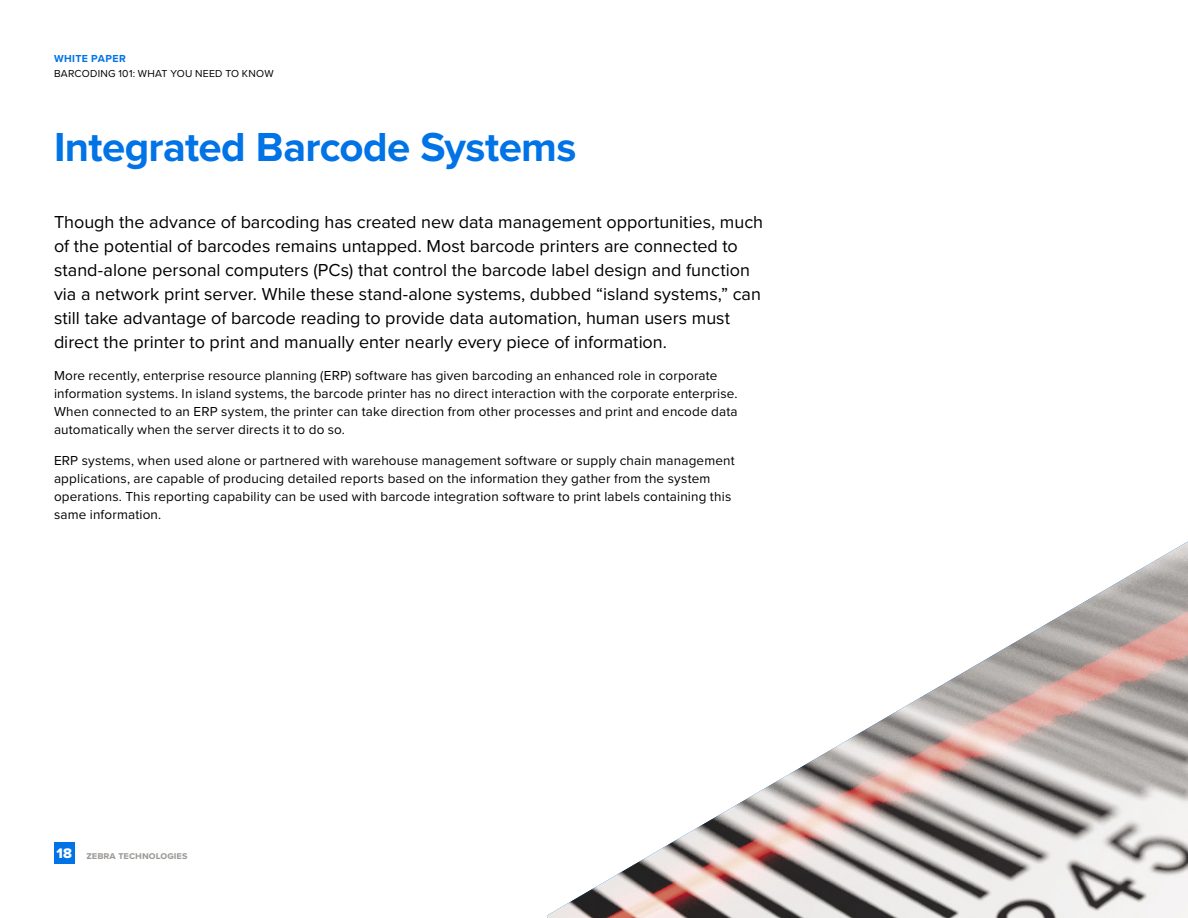
<style>
.page{position:relative;width:1188px;height:918px;background:#fff}
.page>*{position:absolute;margin:0;border:0;box-sizing:border-box;transform-origin:0 0}
.t1{font:700 42px "Proxima Nova";letter-spacing:-.015em;color:#0073e6}
.t2{font:18px/24px "Proxima Nova";color:#000}
.t3{font:14.4px "Proxima Nova Extrabld";color:#fff}
.t4{font:13.5px/18px "Proxima Nova";letter-spacing:.01em;color:#000}
.t5{font:10.5px "Proxima Nova";letter-spacing:.025em;color:#000}
.t6{font:700 10.5px "Proxima Nova";color:#9e9b98}
.t7{font:700 10.5px "Proxima Nova";letter-spacing:.04em;color:#0073e6}
</style>
<div class="page">
<div style="left:54px;top:842px;width:20px;height:22px;background:#0073e6"></div>
<img style="left:547px;top:541px;width:641px;height:377px">
<p class="t7" style="left:54px;top:51px;width:73px">WHITE PAPER</p>
<p class="t5" style="left:54px;top:65px;width:221px">BARCODING 101: WHAT YOU NEED TO KNOW</p>
<h1 class="t1" style="left:54px;top:115px;width:524px">Integrated Barcode Systems</h1>
<p class="t2" style="left:54px;top:209px;width:711px">Though the advance of barcoding has created new data management opportunities, much of the potential of barcodes remains untapped. Most barcode printers are connected to stand-alone personal computers (PCs) that control the barcode label design and function via a network print server. While these stand-alone systems, dubbed “island systems,” can still take advantage of barcode reading to provide data automation, human users must direct the printer to print and manually enter nearly every piece of information.</p>
<p class="t4" style="left:54px;top:365px;width:685px">More recently, enterprise resource planning (ERP) software has given barcoding an enhanced role in corporate information systems. In island systems, the barcode printer has no direct interaction with the corporate enterprise.<br>When connected to an ERP system, the printer can take direction from other processes and print and encode data automatically when the server directs it to do so.</p>
<p class="t4" style="left:54px;top:451px;width:682px">ERP systems, when used alone or partnered with warehouse management software or supply chain management applications, are capable of producing detailed reports based on the information they gather from the system operations. This reporting capability can be used with barcode integration software to print labels containing this same information.</p>
<p class="t3" style="left:56px;top:842px;width:17px">18</p>
<p class="t6" style="left:86px;top:847px;width:103px">zebra technologies</p>
</div>
